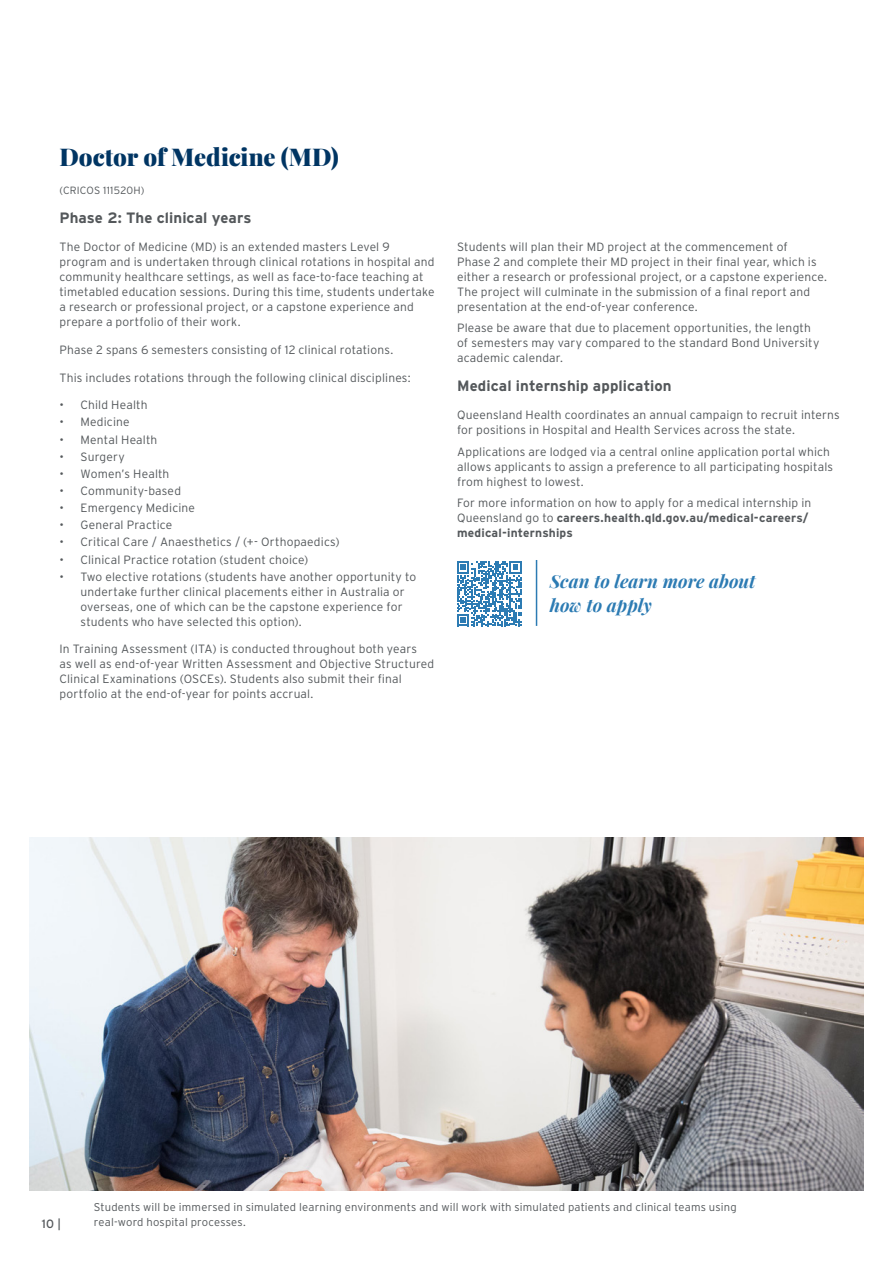
<style>
.page{position:relative;width:893px;height:1263px;background:#fff}
.page>*{position:absolute;margin:0;border:0;box-sizing:border-box;transform-origin:0 0}
.t1{font:900 24px "Playfair Display";letter-spacing:-.005em;color:#003563}
.t2{font:italic 18px/24px "Playfair Display";color:#2c7bb3}
.t3{font:700 15px "Interstate";letter-spacing:.005em;color:#54585b}
.t4{font:300 12px/15px "Interstate";letter-spacing:.015em;color:#54585b}
.t5{font:12px "Interstate";color:#54585b}
.t6{font:300 11.25px/14.2px "Interstate";letter-spacing:.015em;color:#54585b}
.t7{font:300 10.5px "Interstate";letter-spacing:.025em;color:#54585b}
.s1{font-weight:700}
</style>
<div class="page">
<img style="left:30px;top:838px;width:833px;height:353px">
<svg style="left:457px;top:561px;width:65px;height:65px"></svg>
<hr style="left:536px;top:560px;width:1px;height:66px;background:#2c7bb3">
<h1 class="t1" style="left:60px;top:138px;width:281px">Doctor of Medicine (MD)</h1>
<p class="t7" style="left:60px;top:184px;width:87px">(CRICOS 111520H)</p>
<p class="t3" style="left:60px;top:209px;width:193px">Phase 2: The clinical years</p>
<p class="t4" style="left:60px;top:239px;width:377px">The Doctor of Medicine (MD) is an extended masters Level 9 program and is undertaken through clinical rotations in hospital and community healthcare settings, as well as face-to-face teaching at timetabled education sessions. During this time, students undertake a research or professional project, or a capstone experience and prepare a portfolio of their work.</p>
<p class="t4" style="left:60px;top:342px;width:335px">Phase 2 spans 6 semesters consisting of 12 clinical rotations.</p>
<p class="t4" style="left:60px;top:370px;width:353px">This includes rotations through the following clinical disciplines:</p>
<p class="t4" style="left:60px;top:397px;width:89px">• Child Health</p>
<p class="t4" style="left:60px;top:415px;width:72px">• Medicine</p>
<p class="t4" style="left:60px;top:432px;width:99px">• Mental Health</p>
<p class="t4" style="left:60px;top:449px;width:67px">• Surgery</p>
<p class="t4" style="left:60px;top:466px;width:111px">• Women’s Health</p>
<p class="t4" style="left:60px;top:483px;width:123px">• Community-based</p>
<p class="t4" style="left:60px;top:500px;width:137px">• Emergency Medicine</p>
<p class="t4" style="left:60px;top:517px;width:114px">• General Practice</p>
<p class="t4" style="left:60px;top:534px;width:282px">• Critical Care / Anaesthetics / (+- Orthopaedics)</p>
<p class="t4" style="left:60px;top:552px;width:250px">• Clinical Practice rotation (student choice)</p>
<p class="t4" style="left:81px;top:569px;width:337px;text-indent:-21px">• Two elective rotations (students have another opportunity to undertake further clinical placements either in Australia or overseas, one of which can be the capstone experience for students who have selected this option).</p>
<p class="t4" style="left:60px;top:641px;width:376px">In Training Assessment (ITA) is conducted throughout both years<br>as well as end-of-year Written Assessment and Objective Structured Clinical Examinations (OSCEs). Students also submit their final portfolio at the end-of-year for points accrual.</p>
<p class="t4" style="left:457px;top:239px;width:371px">Students will plan their MD project at the commencement of<br>Phase 2 and complete their MD project in their final year, which is either a research or professional project, or a capstone experience.<br>The project will culminate in the submission of a final report and presentation at the end-of-year conference.</p>
<p class="t4" style="left:457px;top:320px;width:364px">Please be aware that due to placement opportunities, the length of semesters may vary compared to the standard Bond University academic calendar.</p>
<p class="t3" style="left:457px;top:377px;width:216px">Medical internship application</p>
<p class="t4" style="left:457px;top:407px;width:384px">Queensland Health coordinates an annual campaign to recruit interns for positions in Hospital and Health Services across the state.</p>
<p class="t4" style="left:457px;top:444px;width:377px">Applications are lodged via a central online application portal which allows applicants to assign a preference to all participating hospitals from highest to lowest.</p>
<p class="t4" style="left:457px;top:495px;width:356px">For more information on how to apply for a medical internship in<br>Queensland go to <span class="s1">careers.health.qld.gov.au/medical-careers/ medical-internships</span></p>
<h2 class="t2" style="left:550px;top:567px;width:207px">Scan to learn more about how to apply</h2>
<p class="t5" style="left:42px;top:1216px;width:21px">10 |</p>
<p class="t6" style="left:94px;top:1200px;width:644px">Students will be immersed in simulated learning environments and will work with simulated patients and clinical teams using real-word hospital processes.</p>
</div>
